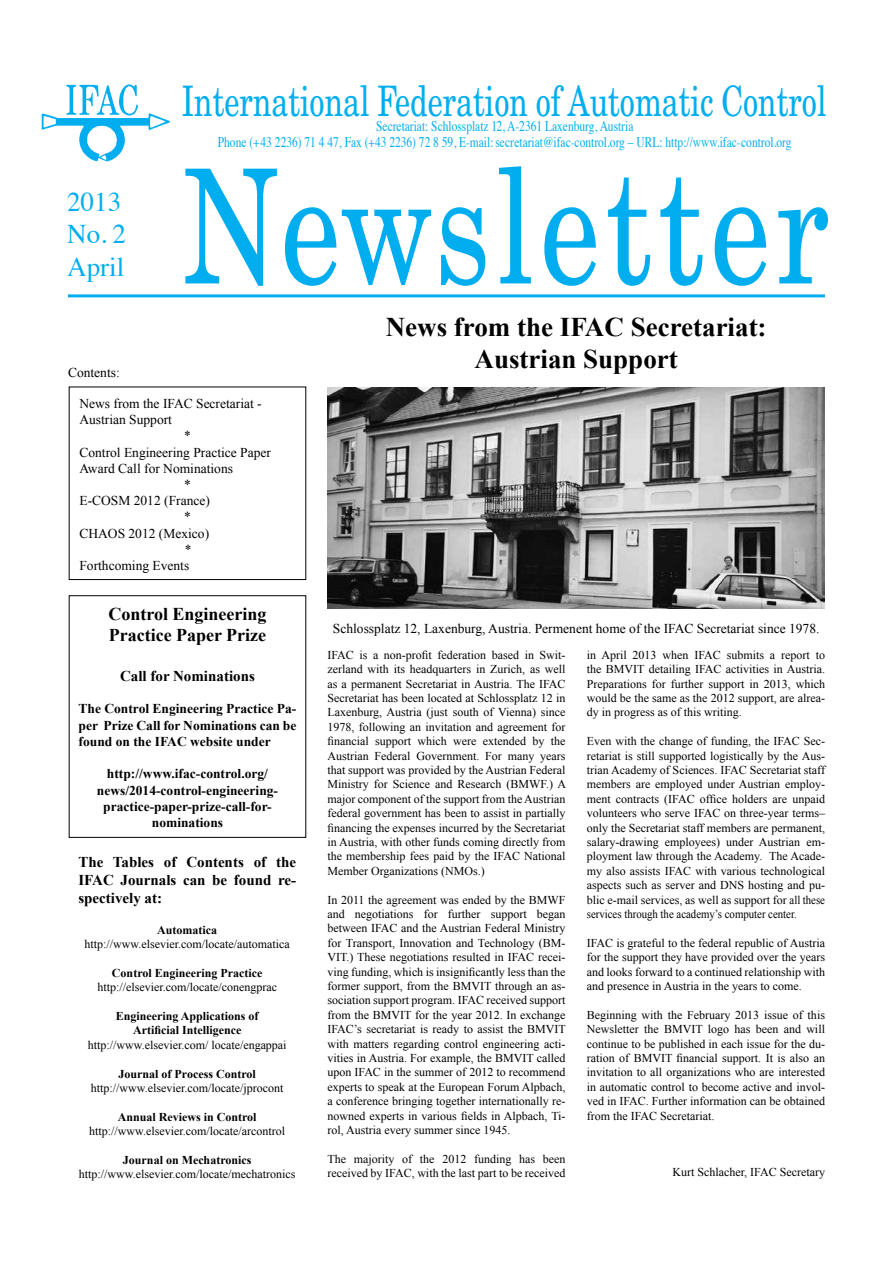
<style>
.page{position:relative;width:893px;height:1263px;background:#fff}
.page>*{position:absolute;margin:0;border:0;box-sizing:border-box;transform-origin:0 0}
.t1{font:159px "New Century Schlbk";letter-spacing:.05em;color:#00aeef;scale:.75 1}
.t2{font:42px "New Century Schlbk";color:#00aeef;scale:.72 1}
.t3{font:700 27px/32.4px "Times New Roman";color:#000;text-align:center}
.t4{font:27px/32.4px "Times";color:#00aeef}
.t5{font:700 18px/21.6px "Times New Roman";color:#000}
.t6{font:700 15px/18px "Times New Roman";color:#000;text-align:justify}
.t7{font:14.7px "Times";color:#00aeef;scale:.78 1}
.t8{font:13.5px "Times New Roman";color:#000}
.t9{font:700 13.5px/16.2px "Times New Roman";color:#000;text-align:justify}
.t10{font:12px/14.4px "Times New Roman";color:#000;text-align:justify}
.t11{font:700 12px/14.4px "Times New Roman";color:#000;text-align:center}
</style>
<div class="page">
<div style="left:69px;top:595px;width:237px;height:243px;border:1px solid #000"></div>
<hr style="left:68px;top:294px;width:757px;height:3px;background:#00aeef">
<img style="left:41px;top:84px;width:129px;height:78px">
<img style="left:327px;top:387px;width:498px;height:221px">
<h3 class="t4" style="left:67px;top:183px;width:60px">2013<br>No. 2<br>April</h3>
<p class="t8" style="left:68px;top:364px;width:53px">Contents:</p>
<h2 class="t2" style="left:182px;top:75px;width:897px">International Federation of Automatic Control</h2>
<p class="t7" style="left:218px;top:129px;width:737px">Phone (+43 2236) 71 4 47, Fax (+43 2236) 72 8 59, E-mail: secretariat@ifac-control.org – URL: http://www.ifac-control.org</p>
<h1 class="t1" style="left:183px;top:130px;width:864px">Newsletter</h1>
<p class="t7" style="left:376px;top:113px;width:331px">Secretariat: Schlossplatz 12, A-2361 Laxenburg, Austria</p>
<h3 class="t3" style="left:386px;top:310px;width:382px">News from the IFAC Secretariat:<br>Austrian Support</h3>
<p class="t8" style="left:79px;top:394px;width:184px">News from the IFAC Secretariat -</p>
<p class="t8" style="left:79px;top:410px;width:94px">Austrian Support</p>
<p class="t8" style="left:184px;top:427px;width:8px">*</p>
<p class="t8" style="left:79px;top:443px;width:193px">Control Engineering Practice Paper</p>
<p class="t8" style="left:79px;top:459px;width:155px">Award Call for Nominations</p>
<p class="t8" style="left:184px;top:475px;width:8px">*</p>
<p class="t8" style="left:79px;top:491px;width:132px">E-COSM 2012 (France)</p>
<p class="t8" style="left:184px;top:508px;width:8px">*</p>
<p class="t8" style="left:79px;top:524px;width:131px">CHAOS 2012 (Mexico)</p>
<p class="t8" style="left:185px;top:540px;width:8px">*</p>
<p class="t8" style="left:79px;top:556px;width:111px">Forthcoming Events</p>
<h3 class="t5" style="left:108px;top:603px;width:160px">Control Engineering<br>Practice Paper Prize</h3>
<p class="t6" style="left:120px;top:667px;width:136px">Call for Nominations</p>
<p class="t9" style="left:79px;top:700px;width:219px">The Control Engineering Practice Pa&shy;per Prize Call for Nominations can be found on the IFAC website under</p>
<p class="t9" style="left:97px;top:765px;width:183px;text-align:center">http://www.ifac-control.org/ news/2014-control-engineering&shy;practice-paper-prize-call-for&shy;nominations</p>
<p class="t6" style="left:78px;top:853px;width:219px">The Tables of Contents of the IFAC Journals can be found re&shy;spectively at:</p>
<p class="t11" style="left:157px;top:922px;width:61px">Automatica</p>
<p class="t10" style="left:85px;top:937px;width:207px">http://www.elsevier.com/locate/automatica</p>
<p class="t11" style="left:112px;top:965px;width:152px">Control Engineering Practice</p>
<p class="t10" style="left:97px;top:980px;width:181px">http://elsevier.com/locate/conengprac</p>
<p class="t11" style="left:116px;top:1008px;width:144px">Engineering Applications of<br>Artificial Intelligence</p>
<p class="t10" style="left:88px;top:1037px;width:200px">http://www.elsevier.com/ locate/engappai</p>
<p class="t11" style="left:119px;top:1066px;width:139px">Journal of Process Control</p>
<p class="t10" style="left:91px;top:1081px;width:194px">http://www.elsevier.com/locate/jprocont</p>
<p class="t11" style="left:118px;top:1109px;width:140px">Annual Reviews in Control</p>
<p class="t10" style="left:89px;top:1124px;width:197px">http://www.elsevier.com/locate/arcontrol</p>
<p class="t11" style="left:123px;top:1152px;width:130px">Journal on Mechatronics</p>
<p class="t10" style="left:79px;top:1167px;width:218px">http://www.elsevier.com/locate/mechatronics</p>
<p class="t8" style="left:333px;top:620px;width:488px">Schlossplatz 12, Laxenburg, Austria. Permenent home of the IFAC Secretariat since 1978.</p>
<p class="t10" style="left:327px;top:647px;width:240px">IFAC is a non-profit federation based in Swit&shy;zerland with its headquarters in Zurich, as well as a permanent Secretariat in Austria. The IFAC Secretariat has been located at Schlossplatz 12 in Laxenburg, Austria (just south of Vienna) since 1978, following an invitation and agreement for financial support which were extended by the Austrian Federal Government. For many years that support was provided by the Austrian Federal Ministry for Science and Research (BMWF.) A major component of the support from the Austrian federal government has been to assist in partially financing the expenses incurred by the Secretariat in Austria, with other funds coming directly from the membership fees paid by the IFAC National Member Organizations (NMOs.)</p>
<p class="t10" style="left:327px;top:892px;width:240px">In 2011 the agreement was ended by the BMWF and negotiations for further support began between IFAC and the Austrian Federal Ministry for Transport, Innovation and Technology (BM-VIT.) These negotiations resulted in IFAC recei&shy;ving funding, which is insignificantly less than the former support, from the BMVIT through an as&shy;sociation support program. IFAC received support from the BMVIT for the year 2012. In exchange IFAC’s secretariat is ready to assist the BMVIT with matters regarding control engineering acti&shy;vities in Austria. For example, the BMVIT called upon IFAC in the summer of 2012 to recommend experts to speak at the European Forum Alpbach, a conference bringing together internationally re&shy;nowned experts in various fields in Alpbach, Ti&shy;rol, Austria every summer since 1945.</p>
<p class="t10" style="left:327px;top:1151px;width:240px">The majority of the 2012 funding has been received by IFAC, with the last part to be received</p>
<p class="t10" style="left:587px;top:647px;width:240px">in April 2013 when IFAC submits a report to the BMVIT detailing IFAC activities in Austria.<br>Preparations for further support in 2013, which would be the same as the 2012 support, are alrea&shy;dy in progress as of this writing.</p>
<p class="t10" style="left:587px;top:734px;width:240px">Even with the change of funding, the IFAC Sec&shy;retariat is still supported logistically by the Aus&shy;trian Academy of Sciences. IFAC Secretariat staff members are employed under Austrian employ&shy;ment contracts (IFAC office holders are unpaid volunteers who serve IFAC on three-year terms– only the Secretariat staff members are permanent, salary-drawing employees) under Austrian em&shy;ployment law through the Academy. The Acade&shy;my also assists IFAC with various technological aspects such as server and DNS hosting and pu&shy;blic e-mail services, as well as support for all these services through the academy’s computer center.</p>
<p class="t10" style="left:587px;top:935px;width:240px">IFAC is grateful to the federal republic of Austria for the support they have provided over the years and looks forward to a continued relationship with and presence in Austria in the years to come.</p>
<p class="t10" style="left:587px;top:1007px;width:240px">Beginning with the February 2013 issue of this Newsletter the BMVIT logo has been and will continue to be published in each issue for the du&shy;ration of BMVIT financial support. It is also an invitation to all organizations who are interested in automatic control to become active and invol&shy;ved in IFAC. Further information can be obtained from the IFAC Secretariat.</p>
<p class="t10" style="left:672px;top:1164px;width:154px">Kurt Schlacher, IFAC Secretary</p>
</div>
